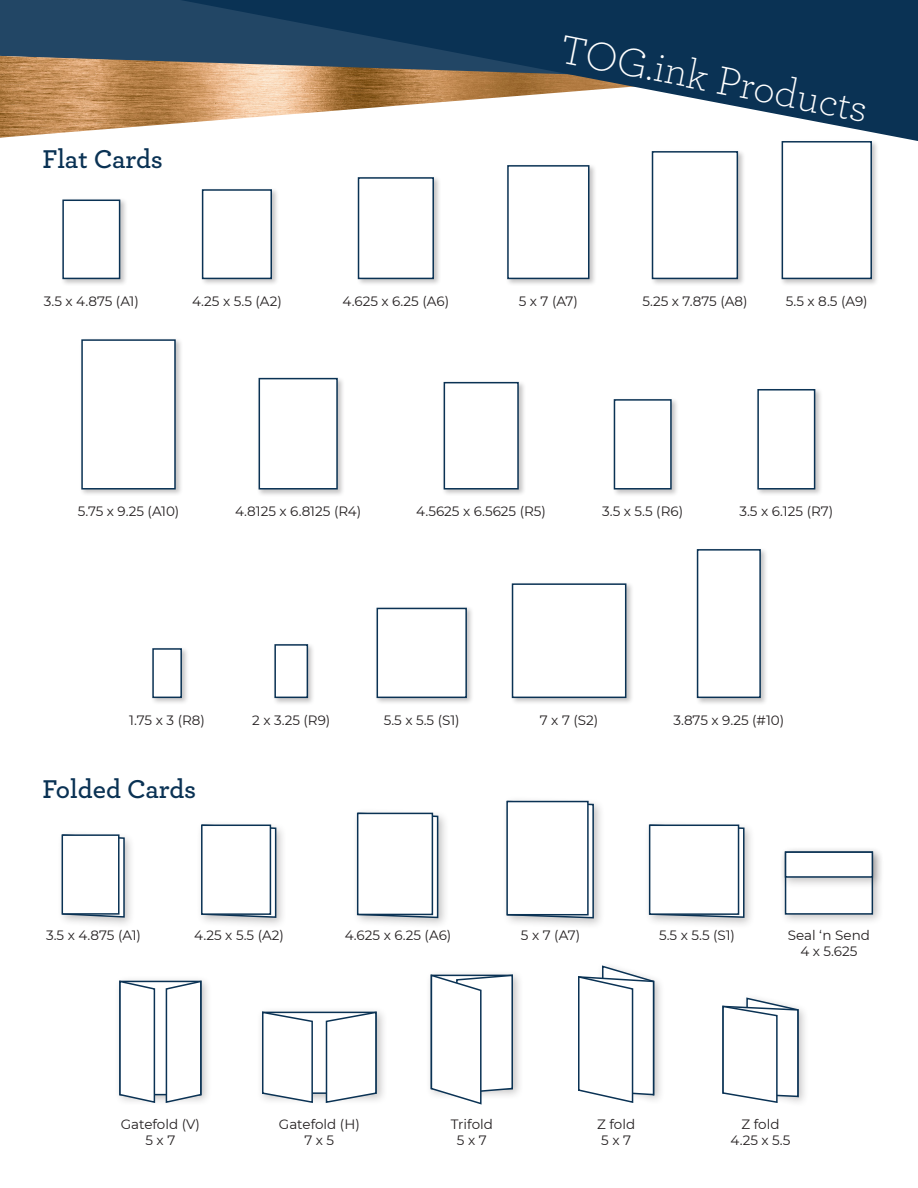
<style>
.page{position:relative;width:918px;height:1188px;background:#fff}
.page>*{position:absolute;margin:0;border:0;box-sizing:border-box;transform-origin:0 0}
.t1{font:300 42px "Archer";color:#fff}
.t2{font:600 27px "Archer";letter-spacing:-.01em;color:#0a3254}
.t3{font:13.5px "Montserrat";color:#231f20}
</style>
<div class="page">
<div style="left:0;top:0;width:180px;height:56px;background:#224665"></div>
<img style="left:0;top:56px;width:180px;height:82px">
<svg style="left:180px;top:0;width:738px;height:141px"></svg>
<div style="left:57px;top:830px;width:79px;height:98px;background:#231f20;opacity:.26"></div>
<svg style="left:61px;top:834px;width:65px;height:84px"></svg>
<div style="left:62px;top:834px;width:58px;height:81px;background:#fff;border:2px solid #0a3254"></div>
<div style="left:779px;top:846px;width:105px;height:79px;background:#231f20;opacity:.26"></div>
<div style="left:785px;top:851px;width:88px;height:64px;background:#fff;border:2px solid #0a3254"></div>
<div style="left:779px;top:846px;width:105px;height:43px;background:#231f20;opacity:.26"></div>
<div style="left:785px;top:851px;width:88px;height:27px;background:#fff;border:2px solid #0a3254"></div>
<div style="left:196px;top:820px;width:92px;height:109px;background:#231f20;opacity:.26"></div>
<svg style="left:201px;top:824px;width:76px;height:95px"></svg>
<div style="left:114px;top:975px;width:99px;height:132px;background:#231f20;opacity:.26"></div>
<div style="left:119px;top:981px;width:83px;height:114px;background:#fff;border:2px solid #0a3254"></div>
<svg style="left:118px;top:980px;width:38px;height:124px"></svg>
<svg style="left:165px;top:980px;width:37px;height:124px"></svg>
<div style="left:201px;top:825px;width:70px;height:90px;background:#fff;border:2px solid #0a3254"></div>
<div style="left:352px;top:808px;width:98px;height:121px;background:#231f20;opacity:.26"></div>
<svg style="left:357px;top:812px;width:82px;height:107px"></svg>
<div style="left:257px;top:1006px;width:131px;height:99px;background:#231f20;opacity:.26"></div>
<div style="left:262px;top:1012px;width:115px;height:82px;background:#fff;border:2px solid #0a3254"></div>
<svg style="left:261px;top:1011px;width:53px;height:93px"></svg>
<svg style="left:325px;top:1011px;width:53px;height:93px"></svg>
<div style="left:357px;top:813px;width:76px;height:102px;background:#fff;border:2px solid #0a3254"></div>
<div style="left:502px;top:796px;width:103px;height:133px;background:#231f20;opacity:.26"></div>
<svg style="left:506px;top:800px;width:89px;height:119px"></svg>
<div style="left:506px;top:801px;width:83px;height:114px;background:#fff;border:2px solid #0a3254"></div>
<div style="left:425px;top:969px;width:99px;height:131px;background:#231f20;opacity:.26"></div>
<svg style="left:430px;top:973px;width:84px;height:132px"></svg>
<div style="left:644px;top:820px;width:112px;height:109px;background:#231f20;opacity:.26"></div>
<svg style="left:649px;top:824px;width:96px;height:95px"></svg>
<div style="left:649px;top:825px;width:90px;height:90px;background:#fff;border:2px solid #0a3254"></div>
<div style="left:597px;top:961px;width:68px;height:145px;background:#231f20;opacity:.26"></div>
<svg style="left:578px;top:965px;width:77px;height:139px"></svg>
<div style="left:741px;top:993px;width:69px;height:115px;background:#231f20;opacity:.26"></div>
<svg style="left:722px;top:997px;width:77px;height:107px"></svg>
<div style="left:60px;top:198px;width:68px;height:89px;background:#231f20;opacity:.26"></div>
<div style="left:62px;top:200px;width:58px;height:79px;background:#fff;border:2px solid #0a3254"></div>
<div style="left:780px;top:139px;width:99px;height:147px;background:#231f20;opacity:.26"></div>
<div style="left:782px;top:141px;width:90px;height:138px;background:#fff;border:2px solid #0a3254"></div>
<div style="left:200px;top:187px;width:79px;height:100px;background:#231f20;opacity:.26"></div>
<div style="left:202px;top:189px;width:70px;height:90px;background:#fff;border:2px solid #0a3254"></div>
<div style="left:356px;top:175px;width:85px;height:111px;background:#231f20;opacity:.26"></div>
<div style="left:358px;top:177px;width:76px;height:102px;background:#fff;border:2px solid #0a3254"></div>
<div style="left:505px;top:163px;width:92px;height:123px;background:#231f20;opacity:.26"></div>
<div style="left:507px;top:165px;width:82px;height:114px;background:#fff;border:2px solid #0a3254"></div>
<div style="left:650px;top:149px;width:95px;height:137px;background:#231f20;opacity:.26"></div>
<div style="left:652px;top:151px;width:86px;height:128px;background:#fff;border:2px solid #0a3254"></div>
<div style="left:79px;top:337px;width:104px;height:160px;background:#231f20;opacity:.26"></div>
<div style="left:81px;top:339px;width:95px;height:151px;background:#fff;border:2px solid #0a3254"></div>
<div style="left:257px;top:376px;width:88px;height:121px;background:#231f20;opacity:.26"></div>
<div style="left:259px;top:378px;width:79px;height:112px;background:#fff;border:2px solid #0a3254"></div>
<div style="left:442px;top:380px;width:84px;height:117px;background:#231f20;opacity:.26"></div>
<div style="left:444px;top:382px;width:75px;height:108px;background:#fff;border:2px solid #0a3254"></div>
<div style="left:612px;top:397px;width:67px;height:100px;background:#231f20;opacity:.26"></div>
<div style="left:614px;top:399px;width:58px;height:91px;background:#fff;border:2px solid #0a3254"></div>
<div style="left:755px;top:387px;width:68px;height:110px;background:#231f20;opacity:.26"></div>
<div style="left:757px;top:389px;width:58px;height:101px;background:#fff;border:2px solid #0a3254"></div>
<div style="left:150px;top:646px;width:39px;height:60px;background:#231f20;opacity:.26"></div>
<div style="left:152px;top:648px;width:30px;height:50px;background:#fff;border:2px solid #0a3254"></div>
<div style="left:272px;top:642px;width:44px;height:63px;background:#231f20;opacity:.26"></div>
<div style="left:274px;top:644px;width:34px;height:54px;background:#fff;border:2px solid #0a3254"></div>
<div style="left:375px;top:606px;width:99px;height:100px;background:#231f20;opacity:.26"></div>
<div style="left:377px;top:608px;width:90px;height:90px;background:#fff;border:2px solid #0a3254"></div>
<div style="left:510px;top:581px;width:124px;height:125px;background:#231f20;opacity:.26"></div>
<div style="left:512px;top:583px;width:114px;height:115px;background:#fff;border:2px solid #0a3254"></div>
<div style="left:695px;top:547px;width:73px;height:158px;background:#231f20;opacity:.26"></div>
<div style="left:697px;top:549px;width:64px;height:149px;background:#fff;border:2px solid #0a3254"></div>
<p class="t2" style="left:42px;top:139px;width:122px">Flat Cards</p>
<p class="t1" style="left:566px;top:22px;width:314px;rotate:11deg">TOG.ink Products</p>
<p class="t3" style="left:44px;top:292px;width:96px">3.5 x 4.875 (A1)</p>
<p class="t3" style="left:192px;top:292px;width:91px">4.25 x 5.5 (A2)</p>
<p class="t3" style="left:343px;top:292px;width:108px">4.625 x 6.25 (A6)</p>
<p class="t3" style="left:519px;top:292px;width:61px">5 x 7 (A7)</p>
<p class="t3" style="left:642px;top:292px;width:107px">5.25 x 7.875 (A8)</p>
<p class="t3" style="left:786px;top:292px;width:83px">5.5 x 8.5 (A9)</p>
<p class="t3" style="left:78px;top:502px;width:103px">5.75 x 9.25 (A10)</p>
<p class="t3" style="left:235px;top:502px;width:128px">4.8125 x 6.8125 (R4)</p>
<p class="t3" style="left:416px;top:502px;width:131px">4.5625 x 6.5625 (R5)</p>
<p class="t3" style="left:602px;top:502px;width:82px">3.5 x 5.5 (R6)</p>
<p class="t3" style="left:739px;top:502px;width:95px">3.5 x 6.125 (R7)</p>
<p class="t3" style="left:129px;top:711px;width:77px">1.75 x 3 (R8)</p>
<p class="t3" style="left:252px;top:711px;width:80px">2 x 3.25 (R9)</p>
<p class="t3" style="left:384px;top:711px;width:78px">5.5 x 5.5 (S1)</p>
<p class="t3" style="left:540px;top:711px;width:60px">7 x 7 (S2)</p>
<p class="t3" style="left:673px;top:711px;width:112px">3.875 x 9.25 (#10)</p>
<p class="t2" style="left:42px;top:769px;width:155px">Folded Cards</p>
<p class="t3" style="left:46px;top:926px;width:96px">3.5 x 4.875 (A1)</p>
<p class="t3" style="left:788px;top:926px;width:84px">Seal ‘n Send</p>
<p class="t3" style="left:800px;top:942px;width:59px">4 x 5.625</p>
<p class="t3" style="left:194px;top:926px;width:91px">4.25 x 5.5 (A2)</p>
<p class="t3" style="left:345px;top:926px;width:108px">4.625 x 6.25 (A6)</p>
<p class="t3" style="left:521px;top:926px;width:61px">5 x 7 (A7)</p>
<p class="t3" style="left:659px;top:926px;width:78px">5.5 x 5.5 (S1)</p>
<p class="t3" style="left:121px;top:1115px;width:81px">Gatefold (V)</p>
<p class="t3" style="left:145px;top:1131px;width:31px">5 x 7</p>
<p class="t3" style="left:279px;top:1115px;width:82px">Gatefold (H)</p>
<p class="t3" style="left:304px;top:1131px;width:31px">7 x 5</p>
<p class="t3" style="left:451px;top:1115px;width:44px">Trifold</p>
<p class="t3" style="left:457px;top:1131px;width:31px">5 x 7</p>
<p class="t3" style="left:597px;top:1115px;width:40px">Z fold</p>
<p class="t3" style="left:601px;top:1131px;width:31px">5 x 7</p>
<p class="t3" style="left:741px;top:1115px;width:40px">Z fold</p>
<p class="t3" style="left:731px;top:1131px;width:61px">4.25 x 5.5</p>
</div>
